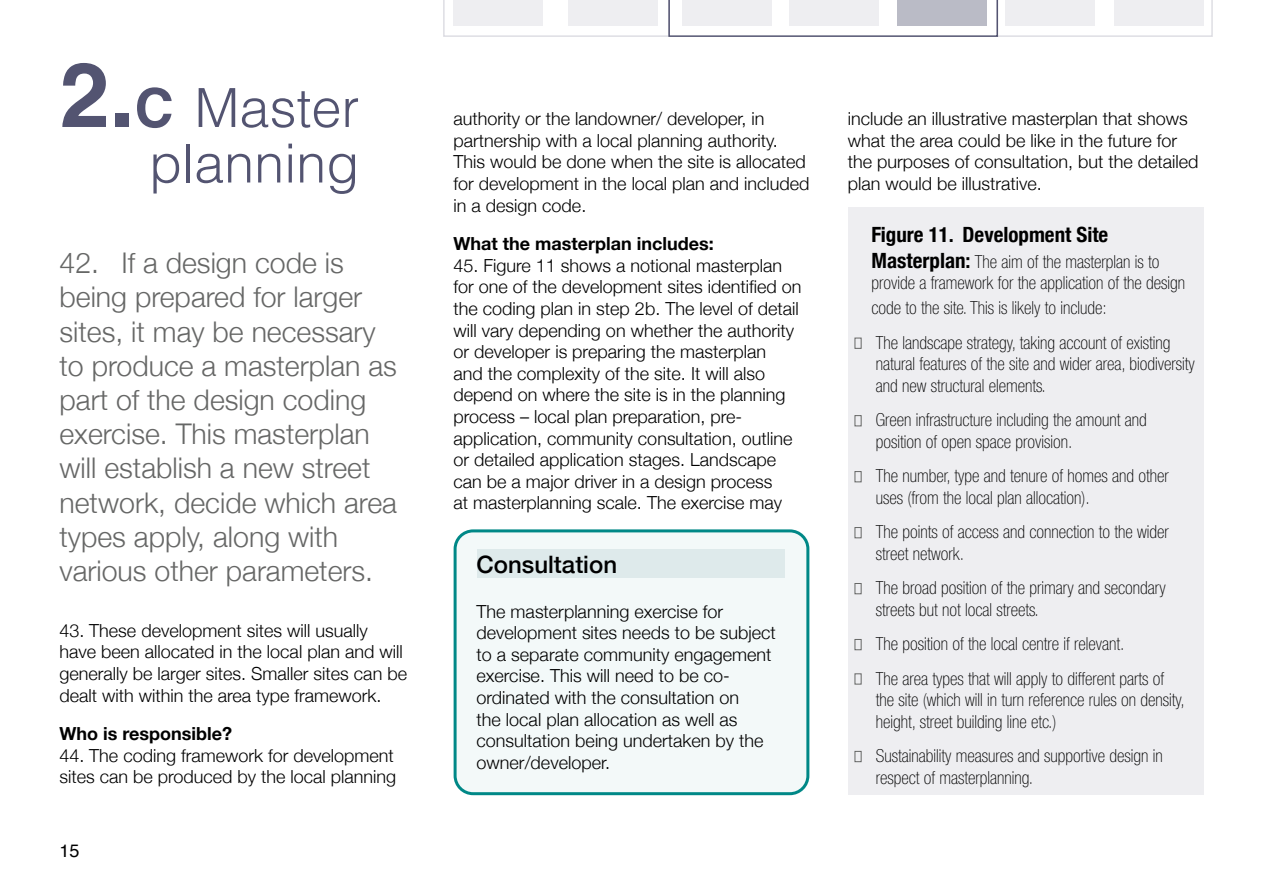
<style>
.page{position:relative;width:1263px;height:893px;background:#fff}
.page>*{position:absolute;margin:0;border:0;box-sizing:border-box;transform-origin:0 0}
.t1{font:300 54px/55.5px "Helvetica";color:#535471;text-align:right}
.t2{font:300 28.5px/34.2px "Helvetica Neue";color:#666766}
.t3{font:500 24px "Helvetica Neue";color:#000}
.t4{font:700 condensed 21px "Helvetica Neue";color:#000}
.t5{font:300 18px/21.6px "Helvetica Neue";color:#000}
.t6{font:100 condensed 18px/21.6px "Helvetica Neue LT Std";color:#000}
.t7{font:700 18px "Helvetica Neue";color:#000}
.t8{font:18px "Helvetica";color:#000}
.s1{font-weight:700;font-size:90px}
.s2{font-weight:700}
.s3{font-family:"Helvetica Neue";font-weight:700;font-size:21px}
</style>
<div class="page">
<div style="left:848px;top:207px;width:355px;height:588px;background:#eeeef1"></div>
<div style="left:457px;top:529px;width:352px;height:266px;background:#f3f9f9;border-radius:18px"></div>
<svg style="left:443px;top:0;width:770px;height:37px"></svg>
<div style="left:454px;top:529px;width:355px;height:266px;border:3px solid #008887;border-radius:18px"></div>
<div style="left:477px;top:549px;width:308px;height:29px;background:#deeaeb"></div>
<div style="left:854px;top:338px;width:7px;height:11px;border:1px solid #666766"></div>
<div style="left:854px;top:415px;width:7px;height:11px;border:1px solid #666766"></div>
<div style="left:854px;top:471px;width:7px;height:11px;border:1px solid #666766"></div>
<div style="left:854px;top:527px;width:7px;height:11px;border:1px solid #666766"></div>
<div style="left:854px;top:583px;width:7px;height:11px;border:1px solid #666766"></div>
<div style="left:854px;top:639px;width:7px;height:11px;border:1px solid #666766"></div>
<div style="left:854px;top:673px;width:7px;height:11px;border:1px solid #666766"></div>
<div style="left:854px;top:751px;width:7px;height:11px;border:1px solid #666766"></div>
<h1 class="t1" style="left:60px;top:76px;width:301px"><span class="s1">2.</span><span class="s2">C</span> Master planning</h1>
<p class="t2" style="left:60px;top:244px;width:339px">42. If a design code is being prepared for larger sites, it may be necessary to produce a masterplan as part of the design coding exercise. This masterplan will establish a new street network, decide which area types apply, along with various other parameters.</p>
<p class="t5" style="left:60px;top:618px;width:349px">43. These development sites will usually have been allocated in the local plan and will generally be larger sites. Smaller sites can be dealt with within the area type framework.</p>
<h4 class="t7" style="left:60px;top:720px;width:174px">Who is responsible?</h4>
<p class="t5" style="left:60px;top:743px;width:338px">44. The coding framework for development sites can be produced by the local planning</p>
<p class="t8" style="left:60px;top:837px;width:22px">15</p>
<p class="t5" style="left:454px;top:107px;width:357px">authority or the landowner/ developer, in partnership with a local planning authority.<br>This would be done when the site is allocated for development in the local plan and included in a design code.</p>
<h4 class="t7" style="left:454px;top:230px;width:262px">What the masterplan includes:</h4>
<p class="t5" style="left:454px;top:253px;width:330px">45. Figure 11 shows a notional masterplan</p>
<p class="t5" style="left:454px;top:275px;width:349px">for one of the development sites identified on</p>
<p class="t5" style="left:454px;top:296px;width:347px">the coding plan in step 2b. The level of detail will vary depending on whether the authority or developer is preparing the masterplan and the complexity of the site. It will also depend on where the site is in the planning process – local plan preparation, pre&shy;application, community consultation, outline or detailed application stages. Landscape can be a major driver in a design process<br>at masterplanning scale. The exercise may</p>
<p class="t3" style="left:477px;top:545px;width:142px">Consultation</p>
<p class="t5" style="left:477px;top:599px;width:301px">The masterplanning exercise for development sites needs to be subject to a separate community engagement exercise. This will need to be co&shy;ordinated with the consultation on<br>the local plan allocation as well as consultation being undertaken by the owner/developer.</p>
<p class="t5" style="left:848px;top:107px;width:352px">include an illustrative masterplan that shows what the area could be like in the future for the purposes of consultation, but the detailed plan would be illustrative.</p>
<h3 class="t4" style="left:871px;top:222px;width:238px">Figure 11. Development Site</h3>
<p class="t6" style="left:871px;top:250px;width:315px"><span class="s3">Masterplan:</span> The aim of the masterplan is to provide a framework for the application of the design</p>
<p class="t6" style="left:871px;top:297px;width:237px">code to the site. This is likely to include:</p>
<p class="t6" style="left:876px;top:331px;width:320px">The landscape strategy, taking account of existing natural features of the site and wider area, biodiversity and new structural elements.</p>
<p class="t6" style="left:876px;top:409px;width:272px">Green infrastructure including the amount and position of open space provision.</p>
<p class="t6" style="left:876px;top:465px;width:294px">The number, type and tenure of homes and other uses (from the local plan allocation).</p>
<p class="t6" style="left:876px;top:521px;width:294px">The points of access and connection to the wider street network.</p>
<p class="t6" style="left:876px;top:577px;width:291px">The broad position of the primary and secondary streets but not local streets.</p>
<p class="t6" style="left:876px;top:633px;width:250px">The position of the local centre if relevant.</p>
<p class="t6" style="left:876px;top:667px;width:310px">The area types that will apply to different parts of the site (which will in turn reference rules on density, height, street building line etc.)</p>
<p class="t6" style="left:876px;top:745px;width:288px">Sustainability measures and supportive design in respect of masterplanning.</p>
</div>
